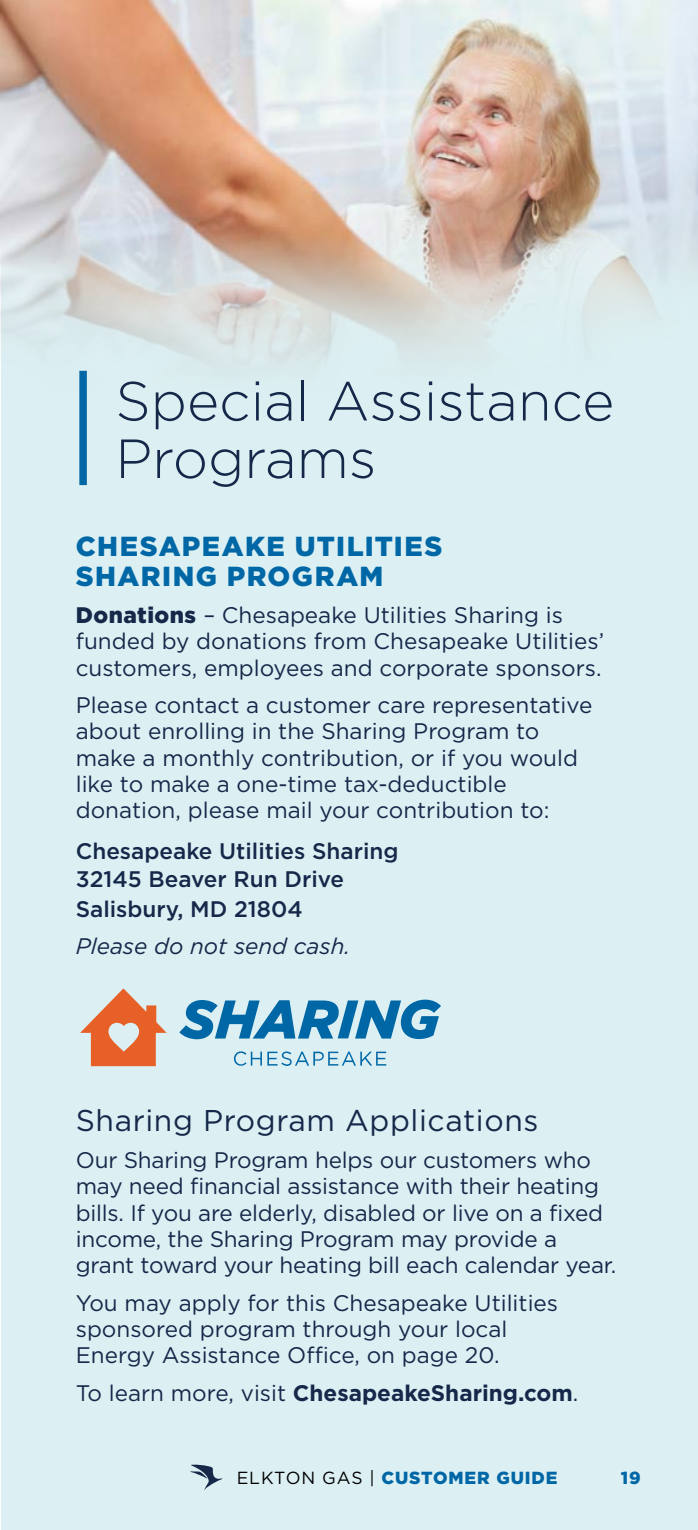
<style>
.page{position:relative;width:698px;height:1530px;background:#fff}
.page>*{position:absolute;margin:0;border:0;box-sizing:border-box;transform-origin:0 0}
.t1{font:300 55px/57.5px "Gotham";color:#15284a}
.Body_9_10_5{font:30px "Gotham";letter-spacing:.02em;color:#15284a}
.H2_-_Allcaps{font:900 27.5px/30px "Gotham";letter-spacing:.05em;color:#0067a6}
.Body_9_10_5-2{font:22.5px/26.2px "Gotham";color:#15284a}
.Body_9_10_5-3{font:500 22.5px/27.5px "Gotham";color:#15284a}
.Body_9_10_5-4{font:700 22.5px "Gotham";color:#15284a}
.Body_9_10_5-5{font:italic 22.5px "Gotham";color:#15284a}
.t2{font:900 17.5px "Gotham";letter-spacing:.05em;color:#0067a6}
.s1{font-weight:900}
.s2{font-weight:400}
.s3{font-weight:400;color:#000}
</style>
<div class="page">
<div style="left:1px;top:0;width:697px;height:1530px;background:#dcf0f3"></div>
<img style="left:1px;top:0;width:697px;height:371px">
<svg style="left:190px;top:1465px;width:33px;height:25px"></svg>
<div style="left:79px;top:371px;width:8px;height:114px;background:#0067a6"></div>
<svg style="left:179px;top:1000px;width:262px;height:39px"></svg>
<svg style="left:234px;top:1051px;width:152px;height:15px"></svg>
<svg style="left:80px;top:988px;width:86px;height:78px"></svg>
<h1 class="t1" style="left:115px;top:372px;width:500px">Special Assistance<br>Programs</h1>
<h2 class="H2_-_Allcaps" style="left:76px;top:531px;width:368px">CHESAPEAKE UTILITIES<br>SHARING PROGRAM</h2>
<p class="Body_9_10_5-2" style="left:76px;top:602px;width:530px"><span class="s1">Donations</span> – Chesapeake Utilities Sharing is funded by donations from Chesapeake Utilities’ customers, employees and corporate sponsors.</p>
<p class="Body_9_10_5-2" style="left:76px;top:692px;width:518px">Please contact a customer care representative about enrolling in the Sharing Program to make a monthly contribution, or if you would like to make a one-time tax-deductible donation, please mail your contribution to:</p>
<p class="Body_9_10_5-3" style="left:76px;top:837px;width:324px">Chesapeake Utilities Sharing<br>32145 Beaver Run Drive</p>
<p class="Body_9_10_5-3" style="left:76px;top:895px;width:228px">Salisbury, MD 21804</p>
<p class="Body_9_10_5-5" style="left:76px;top:932px;width:276px">Please do not send cash.</p>
<p class="Body_9_10_5" style="left:76px;top:1101px;width:464px">Sharing Program Applications</p>
<p class="Body_9_10_5-2" style="left:76px;top:1147px;width:542px">Our Sharing Program helps our customers who may need financial assistance with their heating bills. If you are elderly, disabled or live on a fixed income, the Sharing Program may provide a grant toward your heating bill each calendar year.</p>
<p class="Body_9_10_5-2" style="left:76px;top:1289px;width:483px">You may apply for this Chesapeake Utilities sponsored program through your local<br>Energy Assistance Office, on page 20.</p>
<p class="Body_9_10_5-4" style="left:76px;top:1378px;width:504px"><span class="s2">To learn more, visit</span> ChesapeakeSharing.com<span class="s2">.</span></p>
<p class="t2" style="left:237px;top:1466px;width:322px"><span class="s3">ELKTON GAS |</span> CUSTOMER GUIDE</p>
<p class="t2" style="left:621px;top:1466px;width:21px">19</p>
</div>
